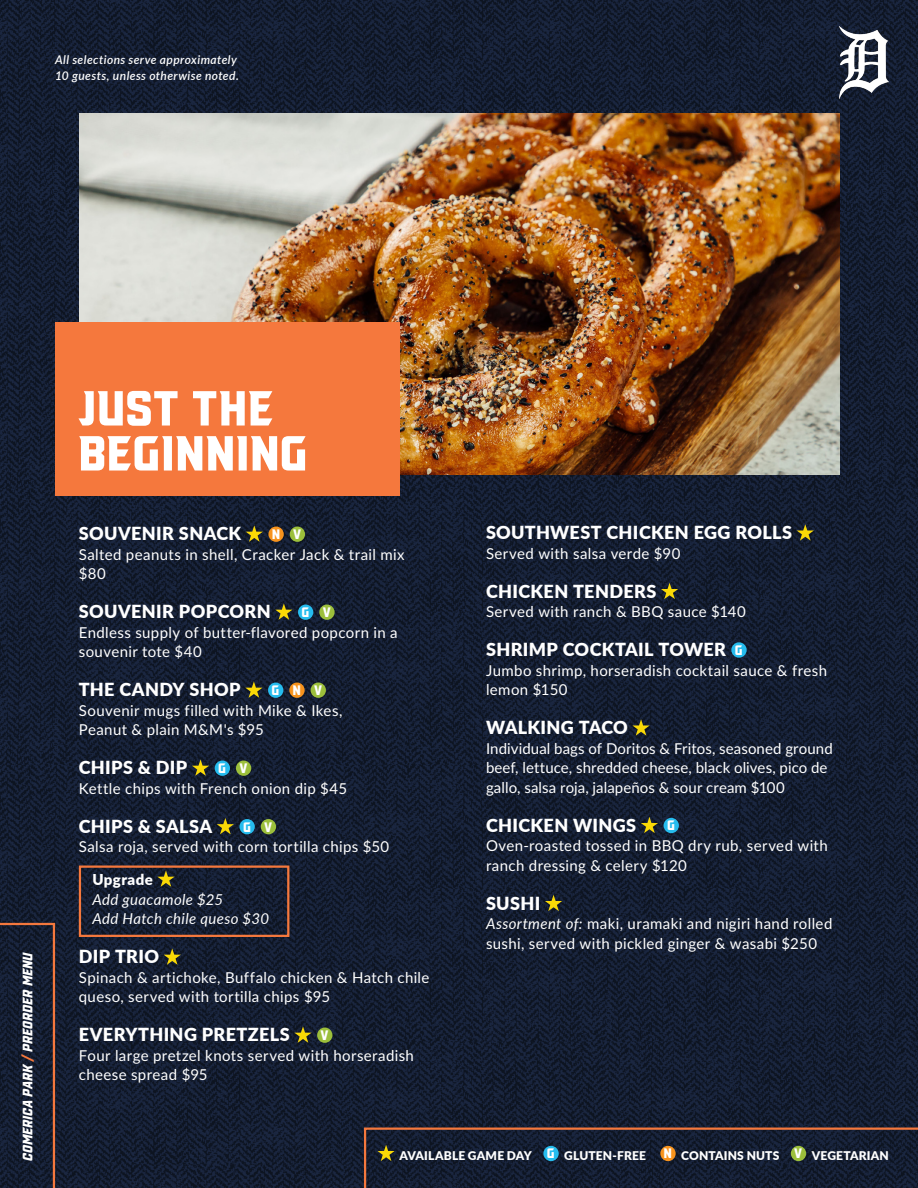
<style>
.page{position:relative;width:918px;height:1188px;background:#fff}
.page>*{position:absolute;margin:0;border:0;box-sizing:border-box;transform-origin:0 0}
.t1{font:54px/45px "VTF Redzone Classic";color:#fff}
.t2{font:900 18px "Lato";letter-spacing:.02em;color:#fff}
.t3{font:15px/19.5px "Lato";letter-spacing:.025em;color:#fff}
.t4{font:15px/19.5px "Lato";letter-spacing:.005em;color:#fff}
.t5{font:italic 15px "Lato";letter-spacing:.025em;color:#fff}
.t6{font:italic 15px "VTF Redzone Classic";color:#fff}
.t7{font:15px "VTF Redzone Classic";color:#fff}
.t8{font:900 15px "Lato";letter-spacing:.025em;color:#fff}
.t9{font:italic 600 12px "Lato";letter-spacing:.035em;color:#fff}
.t10{font:900 12px "Lato";letter-spacing:.015em;color:#fff}
.s1{color:#f5783d}
.s2{font-style:italic}
.s3{font-family:"VTF Redzone Classic";font-weight:400;font-size:15px}
</style>
<div class="page">
<img style="left:0;top:0;width:918px;height:1188px">
<svg style="left:0;top:922px;width:56px;height:266px;background:#1e2131"></svg>
<svg style="left:363px;top:1126px;width:555px;height:62px;background:#1d2131"></svg>
<div style="left:543px;top:1146px;width:16px;height:15px;background:#26bcee;border-radius:50%"></div>
<div style="left:660px;top:1146px;width:16px;height:15px;background:#f7931d;border-radius:50%"></div>
<div style="left:791px;top:1146px;width:15px;height:15px;background:#9cbf3b;border-radius:50%"></div>
<img style="left:840px;top:27px;width:49px;height:72px">
<img style="left:80px;top:113px;width:760px;height:362px">
<div style="left:55px;top:322px;width:345px;height:174px;background:#f5783d"></div>
<svg style="left:246px;top:525px;width:17px;height:17px"></svg>
<div style="left:268px;top:527px;width:16px;height:15px;background:#f7931d;border-radius:50%"></div>
<div style="left:290px;top:527px;width:15px;height:15px;background:#9cbf3b;border-radius:50%"></div>
<svg style="left:275px;top:603px;width:18px;height:17px"></svg>
<div style="left:298px;top:605px;width:15px;height:15px;background:#26bcee;border-radius:50%"></div>
<div style="left:319px;top:605px;width:16px;height:15px;background:#9cbf3b;border-radius:50%"></div>
<svg style="left:245px;top:681px;width:18px;height:17px"></svg>
<div style="left:268px;top:683px;width:15px;height:15px;background:#26bcee;border-radius:50%"></div>
<div style="left:289px;top:683px;width:16px;height:15px;background:#f7931d;border-radius:50%"></div>
<div style="left:311px;top:683px;width:15px;height:15px;background:#9cbf3b;border-radius:50%"></div>
<svg style="left:192px;top:759px;width:17px;height:17px"></svg>
<div style="left:215px;top:761px;width:15px;height:15px;background:#26bcee;border-radius:50%"></div>
<div style="left:236px;top:761px;width:15px;height:15px;background:#9cbf3b;border-radius:50%"></div>
<svg style="left:217px;top:818px;width:17px;height:16px"></svg>
<div style="left:239px;top:819px;width:16px;height:15px;background:#26bcee;border-radius:50%"></div>
<div style="left:261px;top:819px;width:15px;height:15px;background:#9cbf3b;border-radius:50%"></div>
<svg style="left:157px;top:870px;width:18px;height:17px"></svg>
<svg style="left:164px;top:948px;width:17px;height:17px"></svg>
<svg style="left:294px;top:1026px;width:18px;height:17px"></svg>
<div style="left:317px;top:1028px;width:15px;height:15px;background:#9cbf3b;border-radius:50%"></div>
<svg style="left:797px;top:524px;width:17px;height:17px"></svg>
<svg style="left:661px;top:583px;width:17px;height:16px"></svg>
<div style="left:731px;top:642px;width:16px;height:16px;background:#26bcee;border-radius:50%"></div>
<svg style="left:632px;top:719px;width:18px;height:17px"></svg>
<svg style="left:641px;top:817px;width:17px;height:16px"></svg>
<div style="left:664px;top:818px;width:15px;height:15px;background:#26bcee;border-radius:50%"></div>
<svg style="left:545px;top:895px;width:17px;height:16px"></svg>
<div style="left:79px;top:866px;width:210px;height:71px;border:2px solid #f5783d"></div>
<p class="t9" style="left:55px;top:51px;width:183px">All selections serve approximately</p>
<p class="t9" style="left:55px;top:67px;width:185px">10 guests, unless otherwise noted.</p>
<p class="t6" style="left:20px;top:1161px;width:211px;rotate:-90deg">COMERICA PARK <span class="s1">/</span> PREORDER MENU</p>
<p class="t1" style="left:78px;top:386px;width:231px">JUST THE<br>BEGINNING</p>
<p class="t2" style="left:79px;top:520px;width:164px">SOUVENIR SNACK</p>
<p class="t7" style="left:272px;top:527px;width:10px">N</p>
<p class="t7" style="left:293px;top:527px;width:10px">V</p>
<p class="t3" style="left:79px;top:544px;width:327px">Salted peanuts in shell, Cracker Jack &amp; trail mix $80</p>
<p class="t2" style="left:79px;top:598px;width:193px">SOUVENIR POPCORN</p>
<p class="t7" style="left:302px;top:605px;width:9px">G</p>
<p class="t7" style="left:323px;top:605px;width:10px">V</p>
<p class="t3" style="left:79px;top:622px;width:320px">Endless supply of butter-flavored popcorn in a souvenir tote $40</p>
<p class="t2" style="left:79px;top:676px;width:163px">THE CANDY SHOP</p>
<p class="t7" style="left:272px;top:683px;width:9px">G</p>
<p class="t7" style="left:293px;top:683px;width:10px">N</p>
<p class="t7" style="left:314px;top:683px;width:10px">V</p>
<p class="t3" style="left:79px;top:700px;width:265px">Souvenir mugs filled with Mike &amp; Ikes,<br>Peanut &amp; plain M&amp;M's $95</p>
<p class="t2" style="left:79px;top:754px;width:110px">CHIPS &amp; DIP</p>
<p class="t7" style="left:218px;top:761px;width:9px">G</p>
<p class="t7" style="left:239px;top:761px;width:10px">V</p>
<p class="t3" style="left:79px;top:778px;width:270px">Kettle chips with French onion dip $45</p>
<p class="t2" style="left:79px;top:813px;width:135px">CHIPS &amp; SALSA</p>
<p class="t7" style="left:243px;top:819px;width:9px">G</p>
<p class="t7" style="left:264px;top:819px;width:10px">V</p>
<p class="t3" style="left:79px;top:837px;width:312px">Salsa roja, served with corn tortilla chips $50</p>
<p class="t8" style="left:92px;top:869px;width:62px">Upgrade</p>
<p class="t5" style="left:92px;top:889px;width:132px">Add guacamole $25</p>
<p class="t5" style="left:92px;top:908px;width:178px">Add Hatch chile queso $30</p>
<p class="t2" style="left:79px;top:943px;width:82px">DIP TRIO</p>
<p class="t3" style="left:79px;top:967px;width:352px">Spinach &amp; artichoke, Buffalo chicken &amp; Hatch chile queso, served with tortilla chips $95</p>
<p class="t2" style="left:79px;top:1021px;width:212px">EVERYTHING PRETZELS</p>
<p class="t7" style="left:321px;top:1028px;width:10px">V</p>
<p class="t3" style="left:79px;top:1045px;width:337px">Four large pretzel knots served with horseradish cheese spread $95</p>
<p class="t2" style="left:486px;top:519px;width:308px">SOUTHWEST CHICKEN EGG ROLLS</p>
<p class="t3" style="left:486px;top:543px;width:196px">Served with salsa verde $90</p>
<p class="t2" style="left:486px;top:578px;width:172px">CHICKEN TENDERS</p>
<p class="t3" style="left:486px;top:601px;width:261px">Served with ranch &amp; BBQ sauce $140</p>
<p class="t2" style="left:486px;top:636px;width:242px">SHRIMP COCKTAIL TOWER</p>
<p class="t7" style="left:735px;top:643px;width:9px">G</p>
<p class="t3" style="left:486px;top:660px;width:343px">Jumbo shrimp, horseradish cocktail sauce &amp; fresh lemon $150</p>
<p class="t2" style="left:486px;top:714px;width:143px">WALKING TACO</p>
<p class="t4" style="left:486px;top:738px;width:348px">Individual bags of Doritos &amp; Fritos, seasoned ground beef, lettuce, shredded cheese, black olives, pico de gallo, salsa roja, jalapeños &amp; sour cream $100</p>
<p class="t2" style="left:486px;top:812px;width:152px">CHICKEN WINGS</p>
<p class="t7" style="left:667px;top:818px;width:9px">G</p>
<p class="t3" style="left:486px;top:835px;width:343px">Oven-roasted tossed in BBQ dry rub, served with ranch dressing &amp; celery $120</p>
<p class="t2" style="left:486px;top:890px;width:56px">SUSHI</p>
<p class="t3" style="left:486px;top:913px;width:348px"><span class="s2">Assortment of:</span> maki, uramaki and nigiri hand rolled sushi, served with pickled ginger &amp; wasabi $250</p>
<p class="t10" style="left:399px;top:1146px;width:491px">AVAILABLE GAME DAY <span class="s3">G</span> GLUTEN-FREE <span class="s3">N</span> CONTAINS NUTS <span class="s3">V</span> VEGETARIAN</p>
</div>
